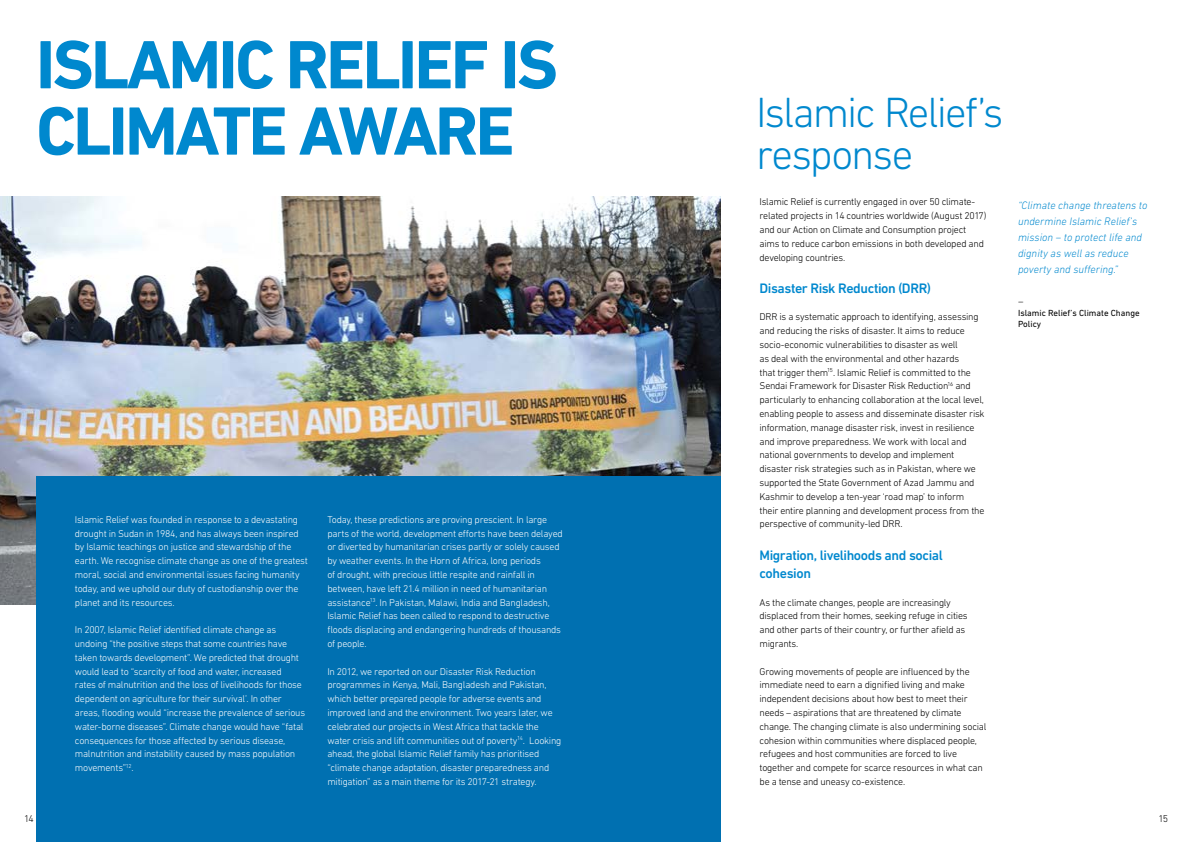
<style>
.page{position:relative;width:1191px;height:842px;background:#fff}
.page>*{position:absolute;margin:0;border:0;box-sizing:border-box;transform-origin:0 0}
.t1{font:700 69.4px/66.3px "DIN Next LT Pro";letter-spacing:-.04em;color:#0088ce}
.t2{font:300 43px/41.4px "DIN Next LT Pro";letter-spacing:-.045em;color:#0088ce}
.t3{font:500 14px/18.4px "DIN Next LT Pro";letter-spacing:-.03em;color:#0088ce}
.t4{font:italic 300 11px/16px "DIN Next LT Pro";color:#0088ce}
.t5{font:italic 300 11px "DIN Next LT Pro";color:#000}
.t6{font:300 10px/13.8px "DIN Next LT Pro";letter-spacing:-.025em;color:#fff}
.t7{font:300 10px/13.8px "DIN Next LT Pro";letter-spacing:-.025em;color:#000}
.t8{font:9px/10.8px "DIN Next LT Pro";color:#000}
</style>
<div class="page">
<img style="left:0;top:196px;width:720px;height:408px">
<div style="left:36px;top:477px;width:684px;height:365px;background:#0070b1"></div>
<h1 class="t1" style="left:36px;top:31px;width:523px">ISLAMIC RELIEF IS<br>CLIMATE AWARE</h1>
<p class="t6" style="left:75px;top:512px;width:235px">Islamic Relief was founded in response to a devastating drought in Sudan in 1984, and has always been inspired by Islamic teachings on justice and stewardship of the earth. We recognise climate change as one of the greatest moral, social and environmental issues facing humanity today, and we uphold our duty of custodianship over the planet and its resources.</p>
<p class="t6" style="left:75px;top:623px;width:232px">In 2007, Islamic Relief identified climate change as undoing “the positive steps that some countries have taken towards development”. We predicted that drought would lead to “scarcity of food and water, increased rates of malnutrition and the loss of livelihoods for those dependent on agriculture for their survival’. In other areas, flooding would “increase the prevalence of serious water-borne diseases”. Climate change would have “fatal consequences for those affected by serious disease, malnutrition and instability caused by mass population movements”<sup>12</sup>.</p>
<p class="t6" style="left:327px;top:512px;width:237px">Today, these predictions are proving prescient. In large parts of the world, development efforts have been delayed or diverted by humanitarian crises partly or solely caused by weather events. In the Horn of Africa, long periods<br>of drought, with precious little respite and rainfall in between, have left 21.4 million in need of humanitarian assistance<sup>13</sup>. In Pakistan, Malawi, India and Bangladesh, Islamic Relief has been called to respond to destructive floods displacing and endangering hundreds of thousands of people.</p>
<p class="t6" style="left:327px;top:664px;width:235px">In 2012, we reported on our Disaster Risk Reduction programmes in Kenya, Mali, Bangladesh and Pakistan, which better prepared people for adverse events and improved land and the environment. Two years later, we celebrated our projects in West Africa that tackle the water crisis and lift communities out of poverty<sup>14</sup>. Looking ahead, the global Islamic Relief family has prioritised “climate change adaptation, disaster preparedness and mitigation” as a main theme for its 2017-21 strategy.</p>
<h2 class="t2" style="left:756px;top:91px;width:249px">Islamic Relief’s response</h2>
<p class="t7" style="left:759px;top:195px;width:228px">Islamic Relief is currently engaged in over 50 climate&shy;related projects in 14 countries worldwide (August 2017) and our Action on Climate and Consumption project aims to reduce carbon emissions in both developed and developing countries.</p>
<h3 class="t3" style="left:759px;top:279px;width:173px">Disaster Risk Reduction (DRR)</h3>
<p class="t7" style="left:759px;top:310px;width:227px">DRR is a systematic approach to identifying, assessing and reducing the risks of disaster. It aims to reduce socio-economic vulnerabilities to disaster as well<br>as deal with the environmental and other hazards<br>that trigger them<sup>15</sup>. Islamic Relief is committed to the Sendai Framework for Disaster Risk Reduction<sup>16</sup> and particularly to enhancing collaboration at the local level, enabling people to assess and disseminate disaster risk information, manage disaster risk, invest in resilience and improve preparedness. We work with local and national governments to develop and implement disaster risk strategies such as in Pakistan, where we supported the State Government of Azad Jammu and Kashmir to develop a ten-year ‘road map’ to inform their entire planning and development process from the perspective of community-led DRR.</p>
<h3 class="t3" style="left:759px;top:545px;width:185px">Migration, livelihoods and social cohesion</h3>
<p class="t7" style="left:759px;top:595px;width:210px">As the climate changes, people are increasingly displaced from their homes, seeking refuge in cities and other parts of their country, or further afield as migrants.</p>
<p class="t7" style="left:759px;top:664px;width:228px">Growing movements of people are influenced by the immediate need to earn a dignified living and make independent decisions about how best to meet their needs – aspirations that are threatened by climate change. The changing climate is also undermining social cohesion within communities where displaced people, refugees and host communities are forced to live together and compete for scarce resources in what can be a tense and uneasy co-existence.</p>
<p class="t4" style="left:1018px;top:197px;width:131px">“Climate change threatens to undermine Islamic Relief’s mission – to protect life and dignity as well as reduce poverty and suffering.”</p>
<p class="t5" style="left:1018px;top:295px;width:7px">–</p>
<p class="t8" style="left:1018px;top:307px;width:123px">Islamic Relief’s Climate Change<br>Policy</p>
<p class="t7" style="left:24px;top:812px;width:11px">14</p>
<p class="t7" style="left:1158px;top:812px;width:11px">15</p>
</div>
